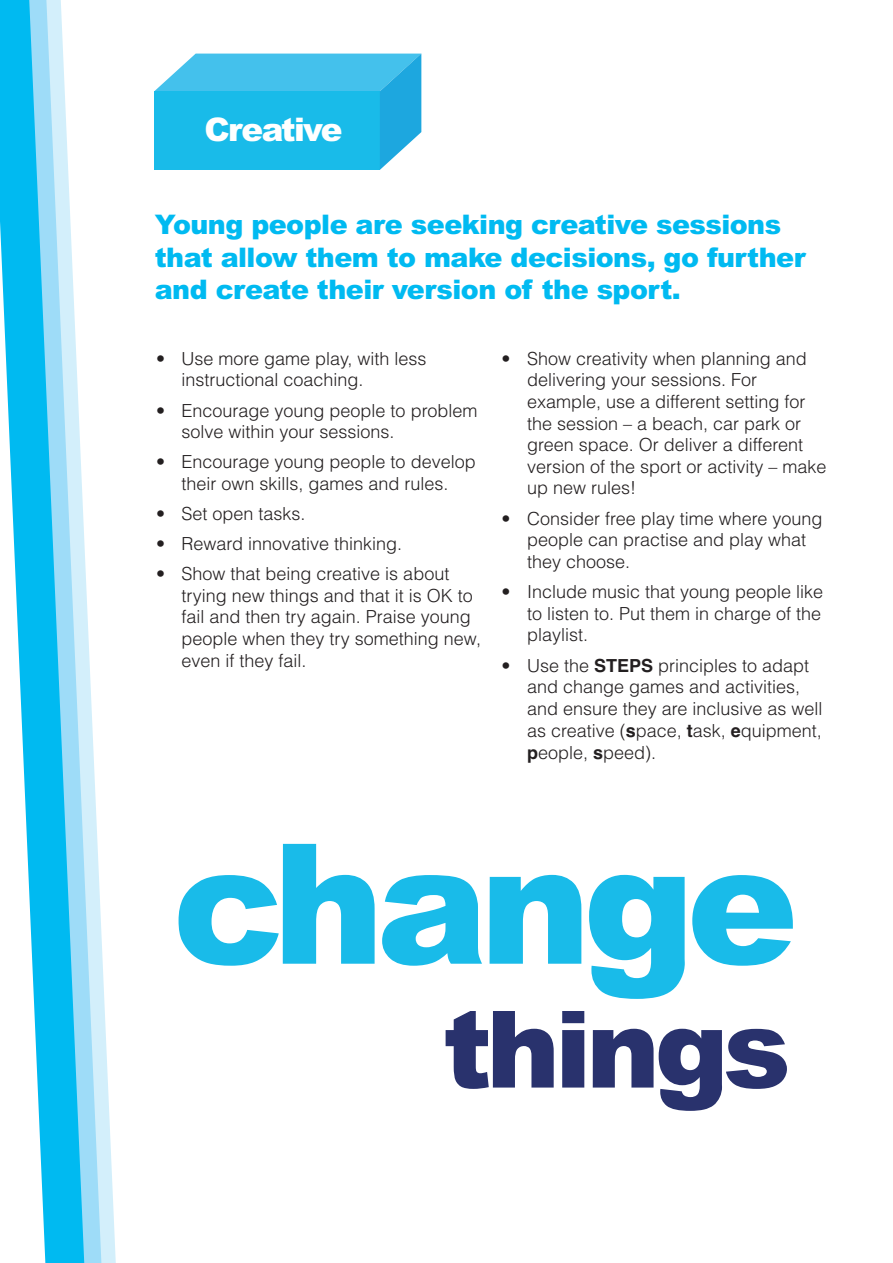
<style>
.page{position:relative;width:893px;height:1263px;background:#fff}
.page>*{position:absolute;margin:0;border:0;box-sizing:border-box;transform-origin:0 0}
.t1{font:900 167.55px "Arial";letter-spacing:-.05em;color:#19bbe9}
.t2{font:900 111px "Arial";letter-spacing:-.05em;color:#29326d}
.t3{font:900 32.55px "Arial";letter-spacing:-.05em;color:#fff}
.t4{font:900 27px/32.4px "Arial";letter-spacing:-.02em;color:#00baf1}
.t5{font:300 18px/21.6px "Helvetica";color:#231f20}
.s1{font-weight:700}
</style>
<div class="page">
<svg style="left:102px;top:952px;width:14px;height:311px"></svg>
<svg style="left:85px;top:561px;width:17px;height:702px;fill:#d3effb"></svg>
<svg style="left:0;top:0;width:85px;height:1263px"></svg>
<svg style="left:154px;top:53px;width:267px;height:117px;background:#31bee9"></svg>
<h3 class="t3" style="left:205px;top:106px;width:139px">Creative</h3>
<h3 class="t4" style="left:155px;top:209px;width:652px">Young people are seeking creative sessions that allow them to make decisions, go further and create their version of the sport.</h3>
<p class="t5" style="left:182px;top:348px;width:247px;text-indent:-26px">• Use more game play, with less instructional coaching.</p>
<p class="t5" style="left:182px;top:400px;width:297px;text-indent:-26px">• Encourage young people to problem solve within your sessions.</p>
<p class="t5" style="left:156px;top:451px;width:321px;text-align:center">• Encourage young people to develop their own skills, games and rules.</p>
<p class="t5" style="left:156px;top:503px;width:151px">• Set open tasks.</p>
<p class="t5" style="left:156px;top:533px;width:248px">• Reward innovative thinking.</p>
<p class="t5" style="left:182px;top:563px;width:301px;text-indent:-26px">• Show that being creative is about trying new things and that it is OK to fail and then try again. Praise young people when they try something new, even if they fail.</p>
<p class="t5" style="left:527px;top:348px;width:301px;text-indent:-25px">• Show creativity when planning and delivering your sessions. For example, use a different setting for the session – a beach, car park or green space. Or deliver a different version of the sport or activity – make up new rules!</p>
<p class="t5" style="left:527px;top:508px;width:297px;text-indent:-25px">• Consider free play time where young people can practise and play what they choose.</p>
<p class="t5" style="left:527px;top:581px;width:298px;text-align:justify;text-indent:-25px">• Include music that young people like to listen to. Put them in charge of the playlist.</p>
<p class="t5" style="left:527px;top:655px;width:297px;text-indent:-25px">• Use the <span class="s1">STEPS</span> principles to adapt and change games and activities, and ensure they are inclusive as well as creative (<span class="s1">s</span>pace, <span class="s1">t</span>ask, <span class="s1">e</span>quipment, <span class="s1">p</span>eople, <span class="s1">s</span>peed).</p>
<h1 class="t1" style="left:172px;top:782px;width:627px">change</h1>
<h2 class="t2" style="left:443px;top:967px;width:350px">things</h2>
</div>
